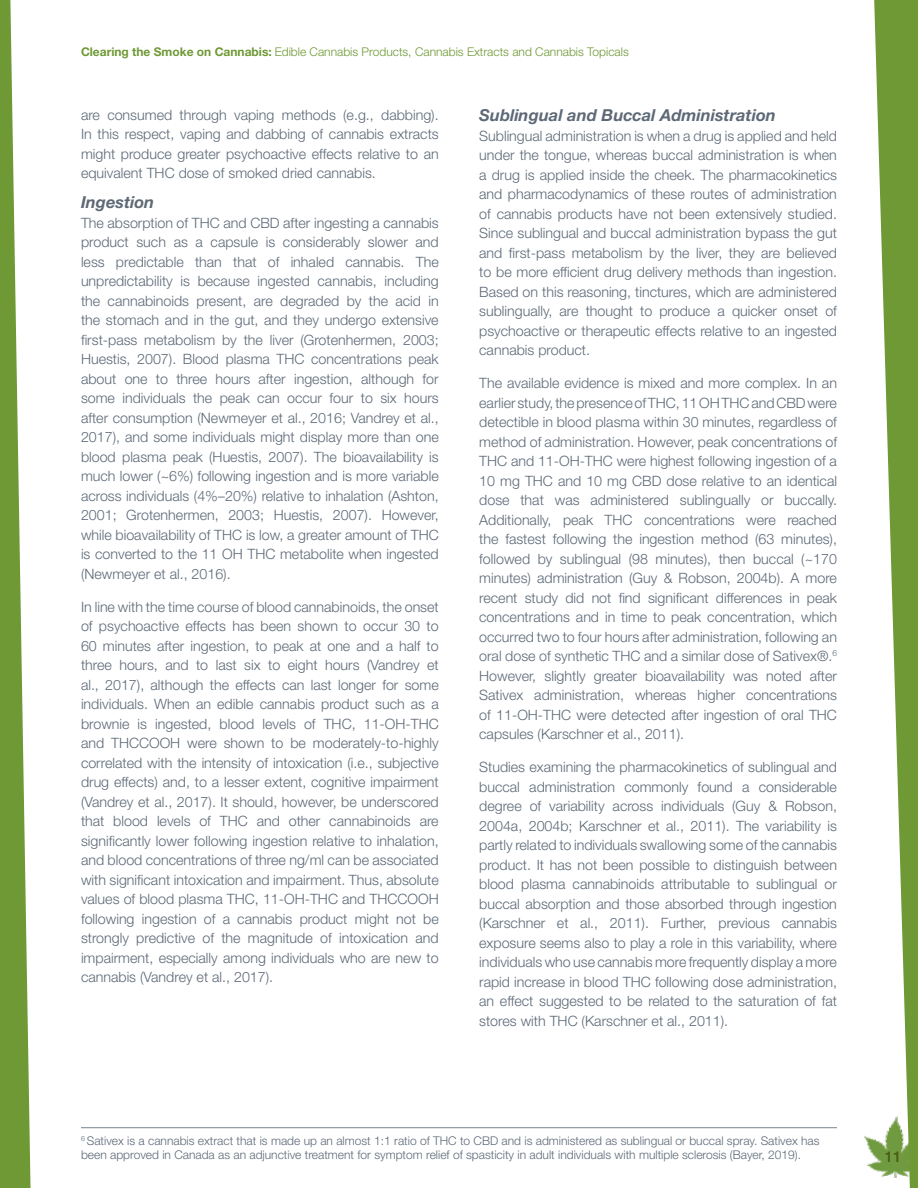
<style>
.page{position:relative;width:918px;height:1188px;background:#fff}
.page>*{position:absolute;margin:0;border:0;box-sizing:border-box;transform-origin:0 0}
.Paragraph_Text{font:italic 700 16.5px "Helvetica Neue LT Std";color:#5d6977}
.t1{font:500 15px "Helvetica Neue LT Std";color:#495b14}
.Paragraph_Text-2{font:300 14.25px/19.5px "Helvetica Neue LT Std";color:#5d6977;text-align:justify}
.Footnote{font:300 12px/14.4px "Helvetica Neue LT Std";color:#5d6977}
.t2{font:300 12px "Helvetica Neue LT Std";color:#6e9934}
.s1{font-weight:700}
</style>
<div class="page">
<img style="left:864px;top:1135px;width:8px;height:34px">
<svg style="left:872px;top:0;width:46px;height:1188px;fill:#6e9934"></svg>
<svg style="left:0;top:0;width:31px;height:1188px"></svg>
<hr style="left:81px;top:1127px;width:756px;height:1px;background:#77848f">
<p class="t2" style="left:81px;top:44px;width:549px"><span class="s1">Clearing the Smoke on Cannabis:</span> Edible Cannabis Products, Cannabis Extracts and Cannabis Topicals</p>
<p class="Paragraph_Text-2" style="left:81px;top:104px;width:359px">are consumed through vaping methods (e.g., dabbing).<br>In this respect, vaping and dabbing of cannabis extracts might produce greater psychoactive effects relative to an equivalent THC dose of smoked dried cannabis.</p>
<p class="Paragraph_Text" style="left:81px;top:192px;width:75px">Ingestion</p>
<p class="Paragraph_Text-2" style="left:81px;top:213px;width:359px">The absorption of THC and CBD after ingesting a cannabis product such as a capsule is considerably slower and less predictable than that of inhaled cannabis. The unpredictability is because ingested cannabis, including the cannabinoids present, are degraded by the acid in the stomach and in the gut, and they undergo extensive first-pass metabolism by the liver (Grotenhermen, 2003; Huestis, 2007). Blood plasma THC concentrations peak about one to three hours after ingestion, although for some individuals the peak can occur four to six hours after consumption (Newmeyer et al., 2016; Vandrey et al., 2017), and some individuals might display more than one blood plasma peak (Huestis, 2007). The bioavailability is much lower (~6%) following ingestion and is more variable across individuals (4%–20%) relative to inhalation (Ashton, 2001; Grotenhermen, 2003; Huestis, 2007). However, while bioavailability of THC is low, a greater amount of THC is converted to the 11 OH THC metabolite when ingested (Newmeyer et al., 2016).</p>
<p class="Paragraph_Text-2" style="left:81px;top:597px;width:359px">In line with the time course of blood cannabinoids, the onset of psychoactive effects has been shown to occur 30 to 60 minutes after ingestion, to peak at one and a half to three hours, and to last six to eight hours (Vandrey et al., 2017), although the effects can last longer for some individuals. When an edible cannabis product such as a brownie is ingested, blood levels of THC, 11-OH-THC and THCCOOH were shown to be moderately-to-highly correlated with the intensity of intoxication (i.e., subjective drug effects) and, to a lesser extent, cognitive impairment (Vandrey et al., 2017). It should, however, be underscored that blood levels of THC and other cannabinoids are significantly lower following ingestion relative to inhalation, and blood concentrations of three ng/ml can be associated with significant intoxication and impairment. Thus, absolute values of blood plasma THC, 11-OH-THC and THCCOOH following ingestion of a cannabis product might not be strongly predictive of the magnitude of intoxication and impairment, especially among individuals who are new to cannabis (Vandrey et al., 2017).</p>
<p class="Paragraph_Text" style="left:479px;top:105px;width:298px">Sublingual and Buccal Administration</p>
<p class="Paragraph_Text-2" style="left:479px;top:126px;width:359px">Sublingual administration is when a drug is applied and held under the tongue, whereas buccal administration is when a drug is applied inside the cheek. The pharmacokinetics and pharmacodynamics of these routes of administration of cannabis products have not been extensively studied.<br>Since sublingual and buccal administration bypass the gut and first-pass metabolism by the liver, they are believed to be more efficient drug delivery methods than ingestion.<br>Based on this reasoning, tinctures, which are administered sublingually, are thought to produce a quicker onset of psychoactive or therapeutic effects relative to an ingested cannabis product.</p>
<p class="Paragraph_Text-2" style="left:479px;top:373px;width:359px">The available evidence is mixed and more complex. In an earlier study, the presence of THC, 11 OH THC and CBD were detectible in blood plasma within 30 minutes, regardless of method of administration. However, peak concentrations of THC and 11-OH-THC were highest following ingestion of a 10 mg THC and 10 mg CBD dose relative to an identical dose that was administered sublingually or buccally.<br>Additionally, peak THC concentrations were reached the fastest following the ingestion method (63 minutes), followed by sublingual (98 minutes), then buccal (~170 minutes) administration (Guy &amp; Robson, 2004b). A more recent study did not find significant differences in peak concentrations and in time to peak concentration, which occurred two to four hours after administration, following an oral dose of synthetic THC and a similar dose of Sativex®.<sup>6<br></sup>However, slightly greater bioavailability was noted after Sativex administration, whereas higher concentrations of 11-OH-THC were detected after ingestion of oral THC capsules (Karschner et al., 2011).</p>
<p class="Paragraph_Text-2" style="left:479px;top:757px;width:359px">Studies examining the pharmacokinetics of sublingual and buccal administration commonly found a considerable degree of variability across individuals (Guy &amp; Robson, 2004a, 2004b; Karschner et al., 2011). The variability is partly related to individuals swallowing some of the cannabis product. It has not been possible to distinguish between blood plasma cannabinoids attributable to sublingual or buccal absorption and those absorbed through ingestion (Karschner et al., 2011). Further, previous cannabis exposure seems also to play a role in this variability, where individuals who use cannabis more frequently display a more rapid increase in blood THC following dose administration, an effect suggested to be related to the saturation of fat stores with THC (Karschner et al., 2011).</p>
<p class="Footnote" style="left:81px;top:1133px;width:740px"><sup>6</sup> Sativex is a cannabis extract that is made up an almost 1:1 ratio of THC to CBD and is administered as sublingual or buccal spray. Sativex has been approved in Canada as an adjunctive treatment for symptom relief of spasticity in adult individuals with multiple sclerosis (Bayer, 2019).</p>
<p class="t1" style="left:885px;top:1148px;width:18px">11</p>
</div>
